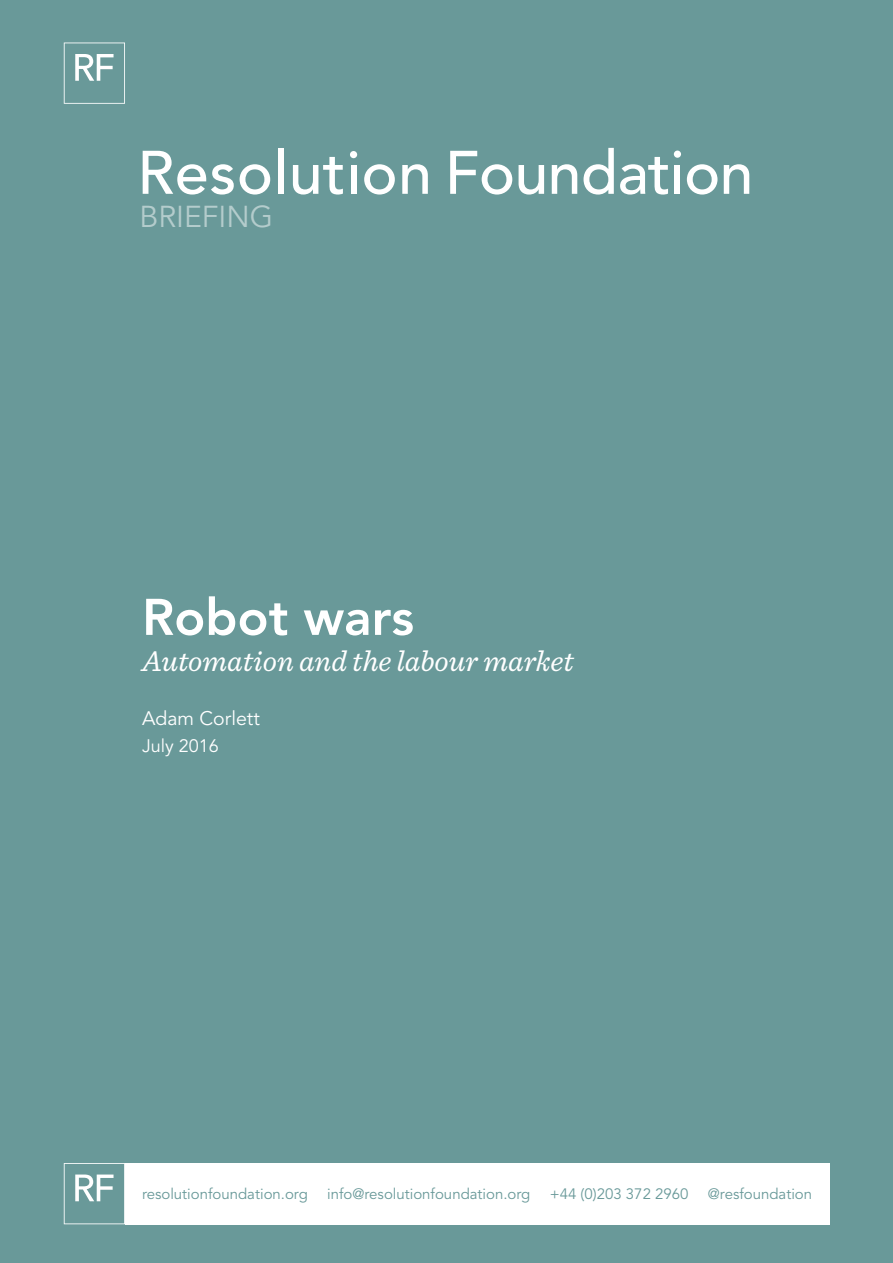
<style>
.page{position:relative;width:893px;height:1263px;background:#699999}
.page>*{position:absolute;margin:0;border:0;box-sizing:border-box;transform-origin:0 0}
.t1{font:800 51px "Avenir LT Std";color:#fff}
.t2{font:italic 30px "Sentinel";color:#fff}
.t3{font:30px "Avenir LT Std";color:#b4cccc}
.t4{font:19.5px "Avenir LT Std";color:#fff}
.t5{font:18px "Avenir LT Std";color:#fff}
.t6{font:15px "Avenir LT Std";color:#699999}
</style>
<div class="page">
<div style="left:125px;top:1163px;width:704px;height:61px;background:#fff"></div>
<svg style="left:64px;top:43px;width:61px;height:61px"></svg>
<svg style="left:143px;top:151px;width:91px;height:44px"></svg>
<svg style="left:240px;top:164px;width:30px;height:31px"></svg>
<div style="left:278px;top:148px;width:6px;height:46px;background:#fff"></div>
<svg style="left:293px;top:157px;width:50px;height:38px"></svg>
<div style="left:351px;top:165px;width:5px;height:29px;background:#fff"></div>
<svg style="left:364px;top:164px;width:31px;height:31px"></svg>
<svg style="left:402px;top:164px;width:26px;height:30px"></svg>
<div style="left:350px;top:151px;width:7px;height:7px;background:#fff;border-radius:50%"></div>
<svg style="left:450px;top:151px;width:62px;height:44px"></svg>
<svg style="left:519px;top:165px;width:25px;height:30px"></svg>
<svg style="left:552px;top:164px;width:25px;height:30px"></svg>
<svg style="left:584px;top:148px;width:30px;height:47px"></svg>
<svg style="left:620px;top:157px;width:48px;height:38px"></svg>
<div style="left:675px;top:165px;width:5px;height:29px;background:#fff"></div>
<svg style="left:687px;top:164px;width:30px;height:31px"></svg>
<svg style="left:724px;top:164px;width:25px;height:30px"></svg>
<div style="left:674px;top:151px;width:7px;height:7px;background:#fff;border-radius:50%"></div>
<svg style="left:64px;top:1163px;width:61px;height:61px"></svg>
<h2 class="t3" style="left:139px;top:200px;width:135px">BRIEFING</h2>
<h1 class="t1" style="left:142px;top:587px;width:273px">Robot wars</h1>
<h2 class="t2" style="left:142px;top:638px;width:433px">Automation and the labour market</h2>
<h3 class="t4" style="left:142px;top:707px;width:119px">Adam Corlett</h3>
<p class="t5" style="left:142px;top:735px;width:78px">July 2016</p>
<p class="t6" style="left:142px;top:1185px;width:167px">resolutionfoundation.org</p>
<p class="t6" style="left:327px;top:1185px;width:205px">info@resolutionfoundation.org</p>
<p class="t6" style="left:550px;top:1185px;width:140px">+44 (0)203 372 2960</p>
<p class="t6" style="left:708px;top:1185px;width:106px">@resfoundation</p>
</div>
